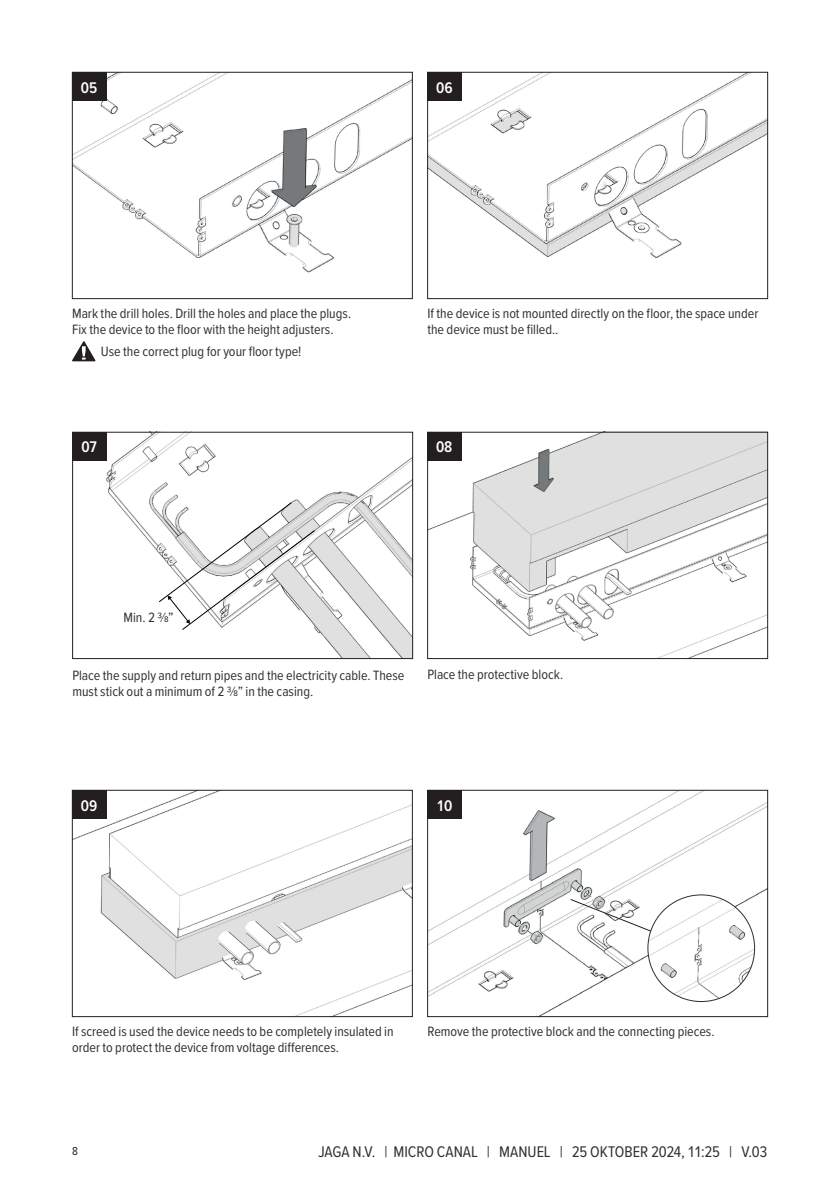
<style>
.page{position:relative;width:840px;height:1191px;background:#fff}
.page>*{position:absolute;margin:0;border:0;box-sizing:border-box;transform-origin:0 0}
.t1{font:16px "Proxima Nova Cond";color:#312f30}
.t2{font:600 16px "Proxima Nova Cond";letter-spacing:-.01em;color:#fff}
.t3{font:14px/16px "Proxima Nova Cond";color:#312f30}
.t4{font:12px "Proxima Nova Cond";color:#231f20}
</style>
<div class="page">
<img style="left:99px;top:434px;width:311px;height:223px">
<svg style="left:158px;top:502px;width:157px;height:128px"></svg>
<div style="left:72px;top:432px;width:340px;height:227px;border:1px solid #231f20"></div>
<div style="left:72px;top:432px;width:34px;height:28px;background:#231f20"></div>
<img style="left:429px;top:434px;width:336px;height:223px">
<div style="left:427px;top:432px;width:340px;height:227px;border:1px solid #231f20"></div>
<img style="left:74px;top:792px;width:336px;height:223px">
<div style="left:72px;top:790px;width:340px;height:227px;border:1px solid #231f20"></div>
<div style="left:427px;top:432px;width:34px;height:28px;background:#231f20"></div>
<div style="left:72px;top:790px;width:34px;height:28px;background:#231f20"></div>
<svg style="left:72px;top:341px;width:23px;height:20px"></svg>
<img style="left:429px;top:74px;width:336px;height:184px">
<div style="left:427px;top:72px;width:340px;height:227px;border:1px solid #231f20"></div>
<img style="left:74px;top:74px;width:336px;height:199px">
<div style="left:72px;top:72px;width:340px;height:227px;border:1px solid #231f20"></div>
<div style="left:427px;top:72px;width:34px;height:28px;background:#231f20"></div>
<div style="left:72px;top:72px;width:34px;height:28px;background:#231f20"></div>
<img style="left:429px;top:792px;width:336px;height:223px">
<div style="left:427px;top:790px;width:340px;height:227px;border:1px solid #231f20"></div>
<div style="left:427px;top:790px;width:34px;height:28px;background:#231f20"></div>
<svg style="left:569px;top:898px;width:96px;height:39px"></svg>
<img style="left:647px;top:895px;width:107px;height:106px;border-radius:53px">
<p class="t2" style="left:81px;top:75px;width:18px">05</p>
<p class="t2" style="left:436px;top:75px;width:18px">06</p>
<p class="t3" style="left:72px;top:305px;width:280px">Mark the drill holes. Drill the holes and place the plugs.<br>Fix the device to the floor with the height adjusters.</p>
<p class="t3" style="left:101px;top:342px;width:202px">Use the correct plug for your floor type!</p>
<p class="t2" style="left:81px;top:435px;width:18px">07</p>
<p class="t3" style="left:427px;top:305px;width:332px">If the device is not mounted directly on the floor, the space under the device must be filled..</p>
<p class="t2" style="left:436px;top:435px;width:18px">08</p>
<p class="t3" style="left:123px;top:608px;width:52px">Min. 2 3/8”</p>
<p class="t3" style="left:72px;top:666px;width:333px">Place the supply and return pipes and the electricity cable. These must stick out a minimum of 2 3/8” in the casing.</p>
<p class="t3" style="left:427px;top:665px;width:137px">Place the protective block.</p>
<p class="t2" style="left:81px;top:793px;width:18px">09</p>
<p class="t2" style="left:436px;top:793px;width:17px">10</p>
<p class="t3" style="left:72px;top:1023px;width:323px">If screed is used the device needs to be completely insulated in order to protect the device from voltage differences.</p>
<p class="t3" style="left:427px;top:1023px;width:288px">Remove the protective block and the connecting pieces.</p>
<p class="t4" style="left:72px;top:1142px;width:7px">8</p>
<p class="t1" style="left:318px;top:1140px;width:450px">JAGA N.V. | MICRO CANAL | MANUEL | 25 oktober 2024, 11:25 | V.03</p>
</div>
